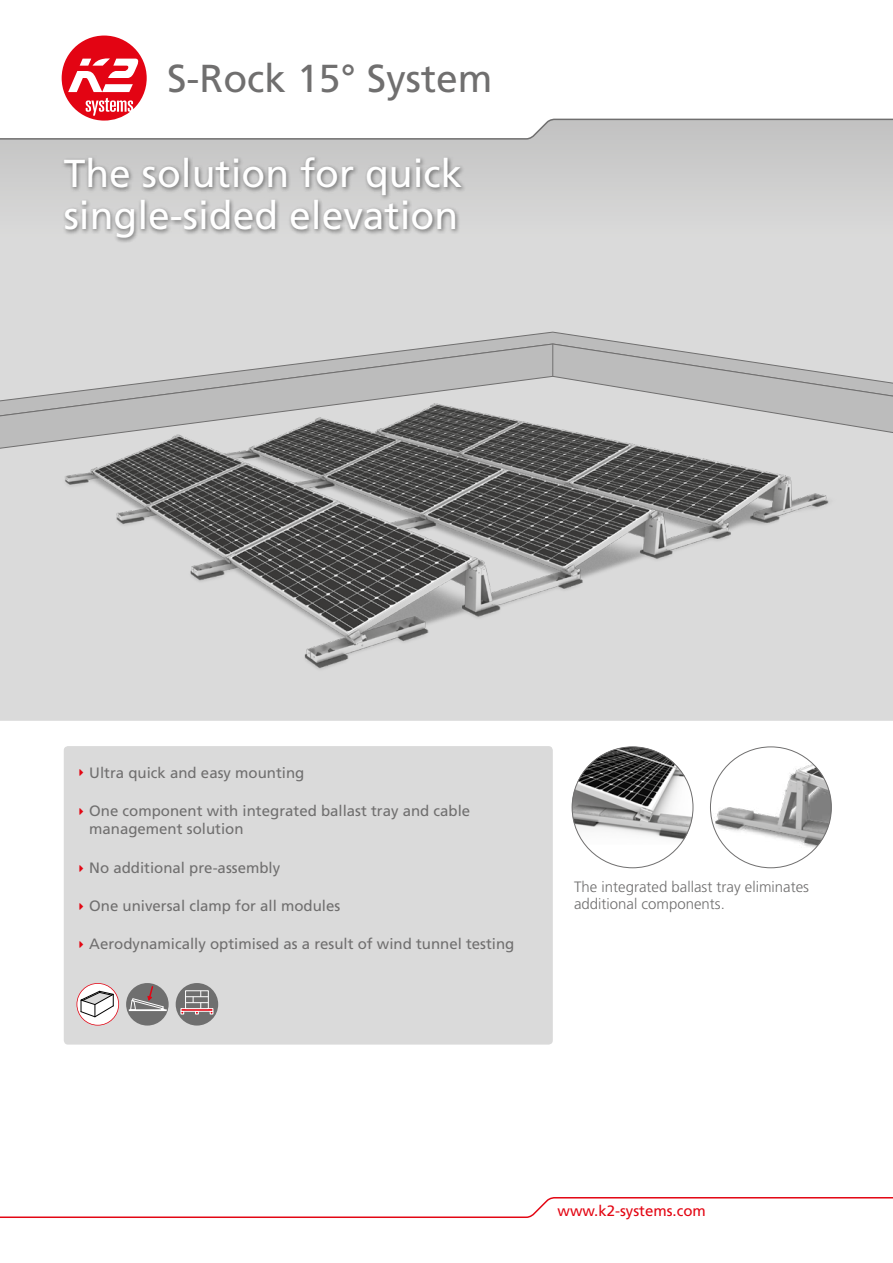
<style>
.page{position:relative;width:893px;height:1263px;background:#fff}
.page>*{position:absolute;margin:0;border:0;box-sizing:border-box;transform-origin:0 0}
.t1{font:39px/42px "Frutiger LT Std";color:#fff}
.t2{font:39px "Frutiger LT Std";color:#706f6f}
.t3{font:15px/18px "Frutiger LT Std";color:#706f6f}
.t4{font:300 15px/16.5px "Frutiger LT Std";color:#706f6f}
.t5{font:15px "Frutiger LT Std";color:#e30613}
</style>
<div class="page">
<svg style="left:0;top:140px;width:893px;height:191px;background:#d5d5d5"></svg>
<div style="left:0;top:451px;width:893px;height:270px;background:#dadada"></div>
<svg style="left:0;top:331px;width:893px;height:12px;background:#d6d6d6"></svg>
<svg style="left:0;top:343px;width:893px;height:108px;background:#c5c5c5"></svg>
<hr style="left:552px;top:344px;width:1px;height:32px;background:#706f6f">
<div style="left:64px;top:746px;width:489px;height:298px;background:#dadada;border-radius:4px"></div>
<img style="left:572px;top:747px;width:121px;height:97px">
<svg style="left:77px;top:983px;width:42px;height:42px"></svg>
<img style="left:63px;top:404px;width:774px;height:268px">
<div style="left:176px;top:983px;width:42px;height:42px;background:#6f6f6f;border-radius:50%"></div>
<div style="left:185px;top:990px;width:24px;height:19px;border:1px solid #fff"></div>
<svg style="left:181px;top:991px;width:32px;height:23px"></svg>
<div style="left:126px;top:983px;width:43px;height:42px;background:#6f6f6f;border-radius:50%"></div>
<div style="left:129px;top:1009px;width:38px;height:2px;border:1px solid #fff"></div>
<svg style="left:130px;top:985px;width:35px;height:25px"></svg>
<img style="left:711px;top:749px;width:120px;height:106px">
<svg style="left:0;top:36px;width:893px;height:104px"></svg>
<svg style="left:0;top:1197px;width:893px;height:21px"></svg>
<div style="left:61px;top:154px;width:406px;height:89px;background:#000;opacity:.5"></div>
<h1 class="t2" style="left:167px;top:56px;width:327px">S-Rock 15° System</h1>
<h1 class="t1" style="left:64px;top:153px;width:400px">The solution for quick single-sided elevation</h1>
<p class="t3" style="left:89px;top:764px;width:217px">Ultra quick and easy mounting</p>
<p class="t3" style="left:89px;top:802px;width:382px">One component with integrated ballast tray and cable management solution</p>
<p class="t3" style="left:89px;top:859px;width:192px">No additional pre-assembly</p>
<p class="t3" style="left:89px;top:897px;width:252px">One universal clamp for all modules</p>
<p class="t3" style="left:89px;top:935px;width:427px">Aerodynamically optimised as a result of wind tunnel testing</p>
<p class="t4" style="left:574px;top:879px;width:236px">The integrated ballast tray eliminates additional components.</p>
<p class="t5" style="left:558px;top:1202px;width:150px">www.k2-systems.com</p>
</div>
